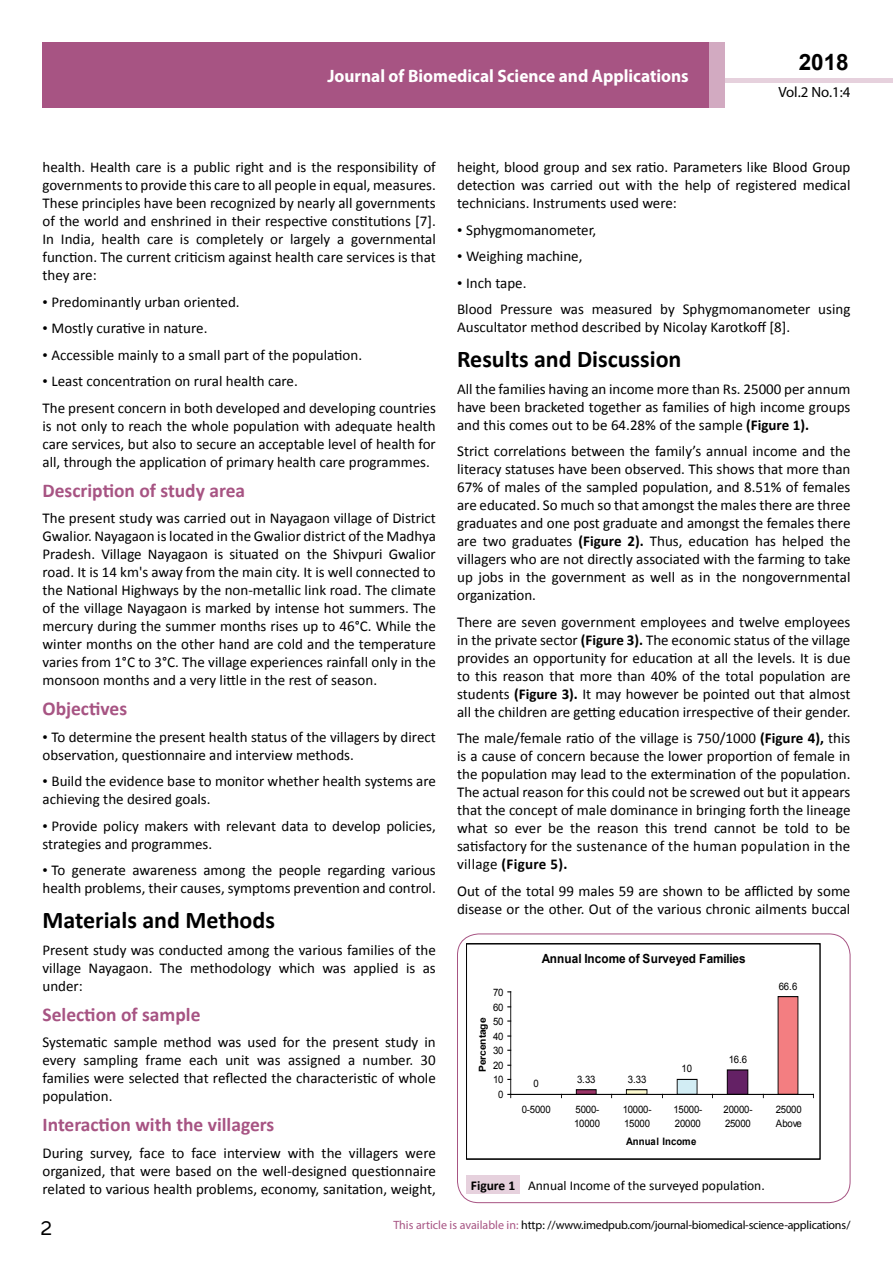
<style>
.page{position:relative;width:893px;height:1263px;background:#fff}
.page>*{position:absolute;margin:0;border:0;box-sizing:border-box;transform-origin:0 0}
.t1{font:25.5px "Tunga";color:#000}
.t2{font:700 24px "Calibri";color:#000}
.t3{font:700 22.5px "Arial";color:#000}
.t4{font:700 19.5px "Calibri";color:#a75483}
.t5{font:700 18px "Myriad Pro";color:#fff;scale:.96 1}
.t6{font:15px/18px "Calibri";color:#000;text-align:justify}
.t7{font:14.85px "Myriad Pro";color:#000}
.t8{font:13.5px "Calibri";color:#000}
.t9{font:700 12.6px "Arial";letter-spacing:.005em;color:#010101;scale:.93 1}
.t10{font:12px "Myriad Pro";letter-spacing:-.02em;color:#000}
.t11{font:10.2px/13.4px "Arial";letter-spacing:-.015em;color:#010101;scale:.93 1}
.t12{font:700 10.2px "Arial";letter-spacing:.005em;color:#010101;scale:.93 1}
.t13{font:700 9.6px "Arial";letter-spacing:-.015em;color:#010101;scale:1.07 1}
.s1{font-family:"Times New Roman"}
.s2{font-weight:700}
.s3{color:#a75483}
</style>
<div class="page">
<hr style="left:725px;top:78px;width:168px;height:4px;background:#e6d1dd">
<div style="left:43px;top:42px;width:666px;height:66px;background:#a75483"></div>
<div style="left:709px;top:42px;width:16px;height:66px;background:#d2aac1"></div>
<div style="left:457px;top:933px;width:393px;height:270px;border:1px solid #a75483;border-radius:21px"></div>
<hr style="left:576px;top:1090px;width:20px;height:4px;background:#9a3467">
<div style="left:576px;top:1089px;width:20px;height:5px;border:1px solid #010101"></div>
<hr style="left:626px;top:1090px;width:21px;height:4px;background:#fcf9ce">
<div style="left:626px;top:1089px;width:21px;height:5px;border:1px solid #010101"></div>
<div style="left:677px;top:1079px;width:20px;height:15px;background:#d2edf4"></div>
<div style="left:677px;top:1079px;width:20px;height:15px;border:1px solid #010101"></div>
<div style="left:727px;top:1070px;width:21px;height:24px;background:#642165"></div>
<div style="left:727px;top:1069px;width:21px;height:25px;border:1px solid #010101"></div>
<div style="left:778px;top:996px;width:20px;height:98px;background:#f37e81"></div>
<hr style="left:510px;top:992px;width:1px;height:102px;background:#010101">
<hr style="left:511px;top:1094px;width:302px;height:1px;background:#010101">
<div style="left:467px;top:1175px;width:53px;height:19px;background:#e6d1dd"></div>
<p class="t5" style="left:327px;top:64px;width:378px">Journal of Biomedical Science and Applications</p>
<p class="t5" style="left:585px;top:74px;width:128px">ISSN 1698-9465</p>
<h3 class="t3" style="left:799px;top:47px;width:52px">2018</h3>
<p class="t7" style="left:778px;top:83px;width:74px">Vol.2 No.1:4</p>
<p class="t6" style="left:43px;top:158px;width:395px">health. Health care is a public right and is the responsibility of governments to provide this care to all people in equal, measures.<br>These principles have been recognized by nearly all governments of the world and enshrined in their respective constitutions [7].<br>In India, health care is completely or largely a governmental function. The current criticism against health care services is that they are:</p>
<p class="t6" style="left:43px;top:293px;width:199px"><span class="s1">•</span> Predominantly urban oriented.</p>
<p class="t6" style="left:43px;top:319px;width:166px"><span class="s1">•</span> Mostly curative in nature.</p>
<p class="t6" style="left:43px;top:346px;width:321px"><span class="s1">•</span> Accessible mainly to a small part of the population.</p>
<p class="t6" style="left:43px;top:368px;width:395px;line-height:26.5px"><span class="s1">•</span> Least concentration on rural health care.<br>The present concern in both developed and developing countries</p>
<p class="t6" style="left:43px;top:417px;width:395px">is not only to reach the whole population with adequate health care services, but also to secure an acceptable level of health for all, through the application of primary health care programmes.</p>
<h3 class="t4" style="left:43px;top:478px;width:204px">Description of study area</h3>
<p class="t6" style="left:43px;top:509px;width:395px">The present study was carried out in Nayagaon village of District Gwalior. Nayagaon is located in the Gwalior district of the Madhya Pradesh. Village Nayagaon is situated on the Shivpuri Gwalior road. It is 14 km's away from the main city. It is well connected to the National Highways by the non-metallic link road. The climate of the village Nayagaon is marked by intense hot summers. The mercury during the summer months rises up to 46°C. While the winter months on the other hand are cold and the temperature varies from 1°C to 3°C. The village experiences rainfall only in the monsoon months and a very little in the rest of season.</p>
<h3 class="t4" style="left:43px;top:696px;width:86px">Objectives</h3>
<p class="t6" style="left:43px;top:728px;width:395px"><span class="s1">•</span> To determine the present health status of the villagers by direct observation, questionnaire and interview methods.</p>
<p class="t6" style="left:43px;top:772px;width:395px"><span class="s1">•</span> Build the evidence base to monitor whether health systems are achieving the desired goals.</p>
<p class="t6" style="left:43px;top:817px;width:395px"><span class="s1">•</span> Provide policy makers with relevant data to develop policies, strategies and programmes.</p>
<p class="t6" style="left:43px;top:861px;width:395px"><span class="s1">•</span> To generate awareness among the people regarding various health problems, their causes, symptoms prevention and control.</p>
<h2 class="t2" style="left:43px;top:905px;width:234px">Materials and Methods</h2>
<p class="t6" style="left:43px;top:941px;width:395px">Present study was conducted among the various families of the village Nayagaon. The methodology which was applied is as under:</p>
<h3 class="t4" style="left:43px;top:1002px;width:159px">Selection of sample</h3>
<p class="t6" style="left:43px;top:1033px;width:395px">Systematic sample method was used for the present study in every sampling frame each unit was assigned a number. 30 families were selected that reflected the characteristic of whole population.</p>
<h3 class="t4" style="left:43px;top:1112px;width:233px">Interaction with the villagers</h3>
<p class="t6" style="left:43px;top:1144px;width:395px">During survey, face to face interview with the villagers were organized, that were based on the well-designed questionnaire related to various health problems, economy, sanitation, weight,</p>
<p class="t6" style="left:457px;top:158px;width:395px">height, blood group and sex ratio. Parameters like Blood Group detection was carried out with the help of registered medical technicians. Instruments used were:</p>
<p class="t6" style="left:457px;top:221px;width:141px"><span class="s1">•</span> Sphygmomanometer,</p>
<p class="t6" style="left:457px;top:247px;width:127px"><span class="s1">•</span> Weighing machine,</p>
<p class="t6" style="left:457px;top:270px;width:395px;line-height:26.5px"><span class="s1">•</span> Inch tape.<br>Blood Pressure was measured by Sphygmomanometer using</p>
<p class="t6" style="left:457px;top:318px;width:335px">Auscultator method described by Nicolay Karotkoff [8].</p>
<h2 class="t2" style="left:457px;top:344px;width:226px">Results and Discussion</h2>
<p class="t6" style="left:457px;top:380px;width:395px">All the families having an income more than Rs. 25000 per annum have been bracketed together as families of high income groups and this comes out to be 64.28% of the sample <span class="s2">(Figure 1).</span></p>
<p class="t6" style="left:457px;top:442px;width:395px">Strict correlations between the family’s annual income and the literacy statuses have been observed. This shows that more than 67% of males of the sampled population, and 8.51% of females are educated. So much so that amongst the males there are three graduates and one post graduate and amongst the females there are two graduates <span class="s2">(Figure 2).</span> Thus, education has helped the villagers who are not directly associated with the farming to take up jobs in the government as well as in the nongovernmental organization.</p>
<p class="t6" style="left:457px;top:613px;width:395px">There are seven government employees and twelve employees in the private sector <span class="s2">(Figure 3).</span> The economic status of the village provides an opportunity for education at all the levels. It is due to this reason that more than 40% of the total population are students <span class="s2">(Figure 3).</span> It may however be pointed out that almost all the children are getting education irrespective of their gender.</p>
<p class="t6" style="left:457px;top:729px;width:395px">The male/female ratio of the village is 750/1000 <span class="s2">(Figure 4),</span> this is a cause of concern because the lower proportion of female in the population may lead to the extermination of the population.<br>The actual reason for this could not be screwed out but it appears that the concept of male dominance in bringing forth the lineage what so ever be the reason this trend cannot be told to be satisfactory for the sustenance of the human population in the village <span class="s2">(Figure 5).</span></p>
<p class="t6" style="left:457px;top:882px;width:395px">Out of the total 99 males 59 are shown to be afflicted by some disease or the other. Out of the various chronic ailments buccal</p>
<p class="t11" style="left:493px;top:986px;width:13px">70</p>
<p class="t11" style="left:493px;top:1001px;width:13px">60</p>
<p class="t11" style="left:493px;top:1015px;width:13px">50</p>
<p class="t13" style="left:476px;top:1072px;width:53px;rotate:-90deg">Percentage</p>
<p class="t11" style="left:493px;top:1030px;width:13px">40</p>
<p class="t11" style="left:493px;top:1044px;width:13px">30</p>
<p class="t11" style="left:493px;top:1059px;width:13px">20</p>
<p class="t11" style="left:493px;top:1073px;width:13px">10</p>
<p class="t11" style="left:498px;top:1088px;width:7px">0</p>
<p class="t9" style="left:542px;top:951px;width:221px">Annual Income of Surveyed Families</p>
<p class="t11" style="left:534px;top:1077px;width:7px">0</p>
<p class="t11" style="left:577px;top:1072px;width:21px">3.33</p>
<p class="t11" style="left:628px;top:1072px;width:21px">3.33</p>
<p class="t11" style="left:682px;top:1062px;width:13px">10</p>
<p class="t11" style="left:729px;top:1053px;width:21px">16.6</p>
<p class="t11" style="left:779px;top:979px;width:21px">66.6</p>
<p class="t11" style="left:522px;top:1103px;width:33px">0-5000</p>
<p class="t11" style="left:574px;top:1103px;width:29px">5000-<br>10000</p>
<p class="t11" style="left:623px;top:1103px;width:33px">10000-<br>15000</p>
<p class="t11" style="left:673px;top:1103px;width:33px">15000-<br>20000</p>
<p class="t11" style="left:723px;top:1103px;width:33px">20000-<br>25000</p>
<p class="t11" style="left:776px;top:1103px;width:29px">25000<br>Above</p>
<p class="t12" style="left:626px;top:1134px;width:77px">Annual Income</p>
<p class="t8" style="left:471px;top:1177px;width:295px"><span class="s2">Figure 1</span> Annual Income of the surveyed population.</p>
<h1 class="t1" style="left:41px;top:1211px;width:13px">2</h1>
<p class="t10" style="left:393px;top:1218px;width:458px"><span class="s3">This article is available in:</span> http: //www.imedpub.com/journal-biomedical-science-applications/</p>
</div>
